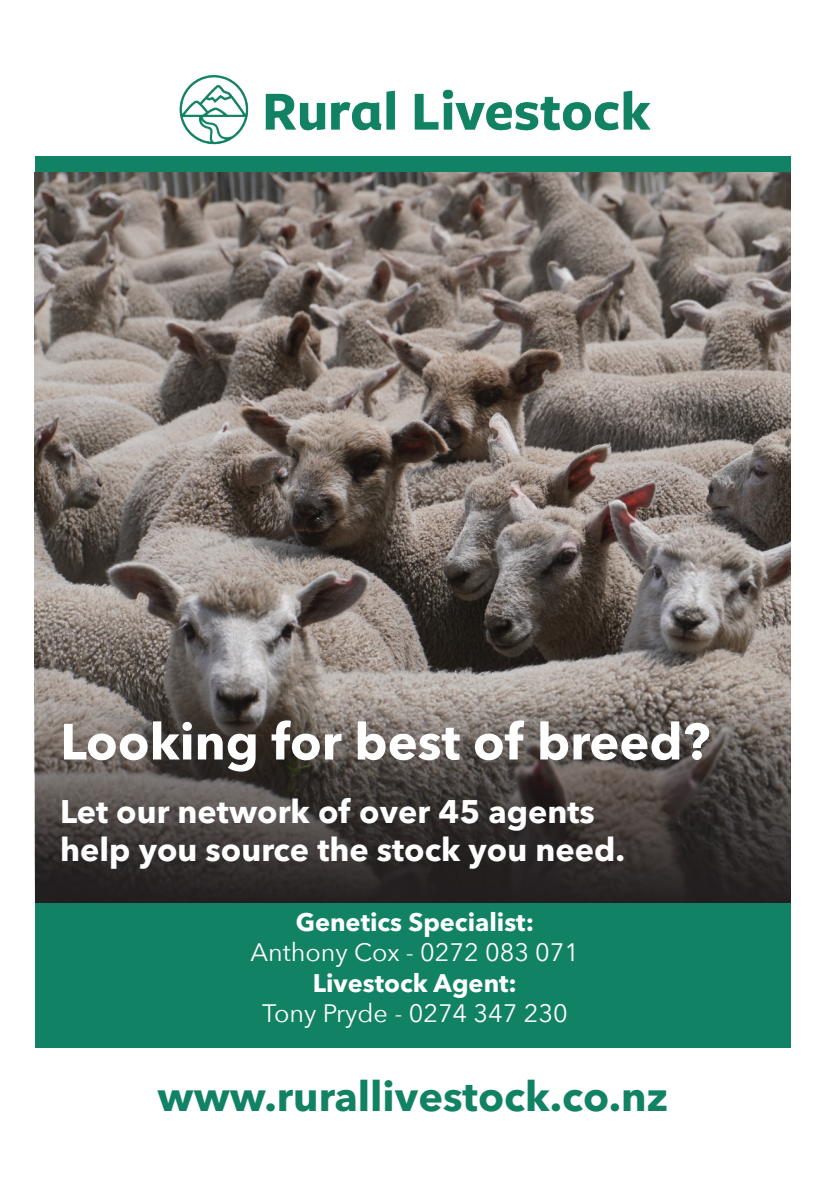
<style>
.page{position:relative;width:840px;height:1191px;background:#fff}
.page>*{position:absolute;margin:0;border:0;box-sizing:border-box;transform-origin:0 0}
.t1{font:700 50.4px "Avenir Next LT Pro";color:#fff}
.t2{font:700 41.4px "Avenir Next LT Pro";color:#128264}
.t3{font:700 32.4px/38.8px "Avenir Next LT Pro";color:#fff}
.t4{font:25.2px "Avenir Next";color:#fff}
.t5{font:700 25.2px "Avenir Next LT Pro";color:#fff}
</style>
<div class="page">
<img style="left:35px;top:172px;width:755px;height:730px">
<div style="left:35px;top:156px;width:755px;height:16px;background:#128264"></div>
<img style="left:144px;top:74px;width:540px;height:104px">
<div style="left:35px;top:902px;width:755px;height:145px;background:#128264"></div>
<h1 class="t1" style="left:60px;top:711px;width:651px">Looking for best of breed?</h1>
<p class="t3" style="left:60px;top:791px;width:566px">Let our network of over 45 agents help you source the stock you need.</p>
<p class="t5" style="left:295px;top:907px;width:240px">Genetics Specialist:</p>
<p class="t4" style="left:250px;top:931px;width:330px">Anthony Cox - 0272 083 071</p>
<p class="t5" style="left:312px;top:967px;width:205px">Livestock Agent:</p>
<p class="t4" style="left:262px;top:991px;width:307px">Tony Pryde - 0274 347 230</p>
<p class="t2" style="left:157px;top:1070px;width:511px">www.rurallivestock.co.nz</p>
</div>
